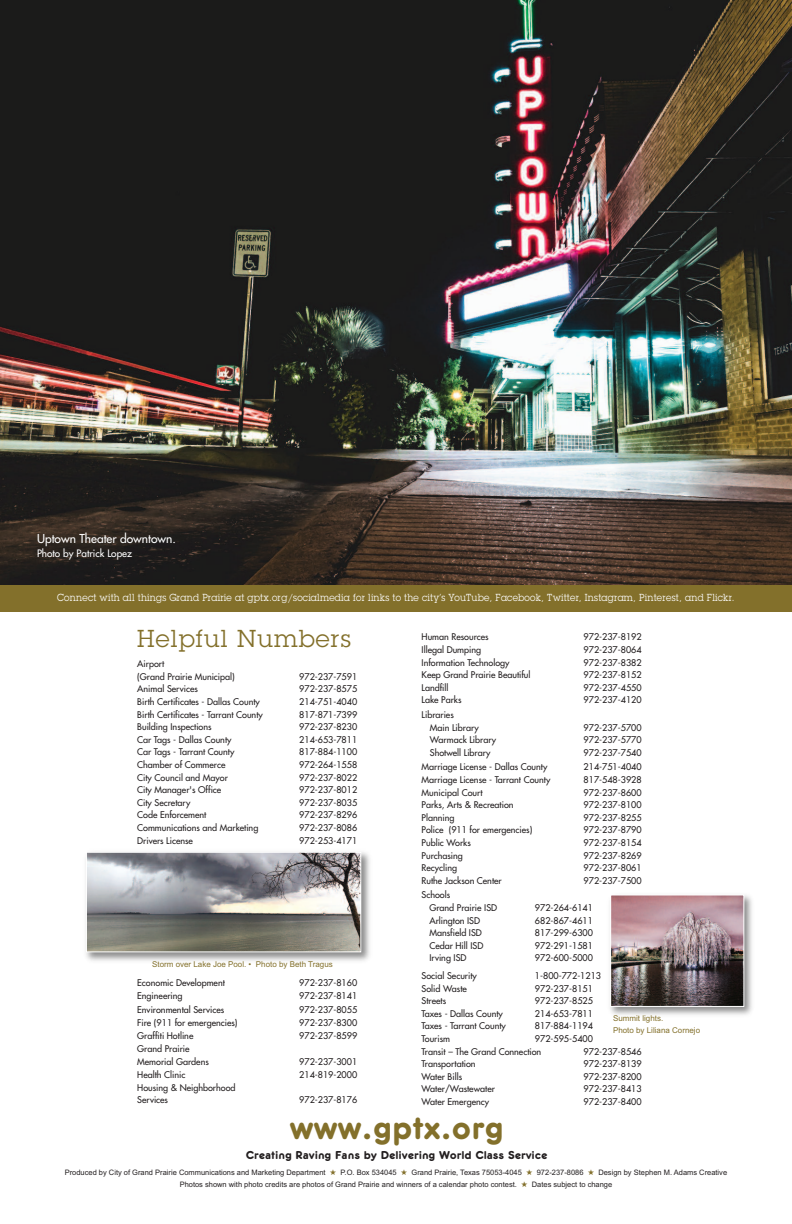
<style>
.page{position:relative;width:792px;height:1224px;background:#fff}
.page>*{position:absolute;margin:0;border:0;box-sizing:border-box;transform-origin:0 0}
.t1{font:500 34px "Frankfurter";letter-spacing:.05em;color:#83702b}
.t2{font:24px "Lubalin Graph";letter-spacing:.05em;color:#83702b}
.t3{font:500 12px "Frankfurter";letter-spacing:.05em;color:#231f20}
.t4{font:12px "Futura";color:#fff}
.t5{font:10px "Lubalin Graph";letter-spacing:.025em;color:#fff;scale:.92 1}
.t6{font:10px "Futura";color:#fff}
.t7{font:9px/12.6px "Futura";color:#231f20}
.t8{font:8px/12px "Arial";color:#83702b}
.t9{font:7.5px/12px "Arial";color:#231f20;text-align:center}
.s1{color:#83702b}
</style>
<div class="page">
<img style="left:0;top:0;width:792px;height:585px">
<img style="left:610px;top:895px;width:142px;height:120px">
<img style="left:612px;top:896px;width:130px;height:109px">
<div style="left:610px;top:894px;width:134px;height:113px;border:1px solid #fff"></div>
<img style="left:86px;top:852px;width:284px;height:109px">
<img style="left:88px;top:854px;width:271px;height:96px">
<div style="left:86px;top:852px;width:275px;height:100px;border:1px solid #fff"></div>
<div style="left:0;top:585px;width:792px;height:27px;background:#83702b"></div>
<h3 class="t4" style="left:37px;top:532px;width:140px">Uptown Theater downtown.</h3>
<p class="t6" style="left:37px;top:548px;width:97px">Photo by Patrick Lopez</p>
<p class="t5" style="left:57px;top:592px;width:738px">Connect with all things Grand Prairie at gptx.org/socialmedia for links to the city’s YouTube, Facebook, Twitter, Instagram, Pinterest, and Flickr.</p>
<h2 class="t2" style="left:137px;top:625px;width:215px">Helpful Numbers</h2>
<p class="t7" style="left:137px;top:658px;width:99px">Airport<br>(Grand Prairie Municipal)</p>
<p class="t7" style="left:299px;top:671px;width:59px">972-237-7591</p>
<p class="t7" style="left:137px;top:683px;width:62px">Animal Services</p>
<p class="t7" style="left:299px;top:683px;width:59px">972-237-8575</p>
<p class="t7" style="left:137px;top:696px;width:124px">Birth Certificates - Dallas County</p>
<p class="t7" style="left:299px;top:696px;width:59px">214-751-4040</p>
<p class="t7" style="left:137px;top:709px;width:127px">Birth Certificates - Tarrant County</p>
<p class="t7" style="left:299px;top:709px;width:59px">817-871-7399</p>
<p class="t7" style="left:137px;top:721px;width:76px">Building Inspections</p>
<p class="t7" style="left:299px;top:721px;width:59px">972-237-8230</p>
<p class="t7" style="left:137px;top:734px;width:96px">Car Tags - Dallas County</p>
<p class="t7" style="left:299px;top:734px;width:59px">214-653-7811</p>
<p class="t7" style="left:137px;top:746px;width:99px">Car Tags - Tarrant County</p>
<p class="t7" style="left:299px;top:746px;width:59px">817-884-1100</p>
<p class="t7" style="left:137px;top:759px;width:90px">Chamber of Commerce</p>
<p class="t7" style="left:299px;top:759px;width:59px">972-264-1558</p>
<p class="t7" style="left:137px;top:772px;width:92px">City Council and Mayor</p>
<p class="t7" style="left:299px;top:772px;width:59px">972-237-8022</p>
<p class="t7" style="left:137px;top:784px;width:86px">City Manager's Office</p>
<p class="t7" style="left:299px;top:784px;width:59px">972-237-8012</p>
<p class="t7" style="left:137px;top:797px;width:55px">City Secretary</p>
<p class="t7" style="left:299px;top:797px;width:59px">972-237-8035</p>
<p class="t7" style="left:137px;top:809px;width:71px">Code Enforcement</p>
<p class="t7" style="left:299px;top:809px;width:59px">972-237-8296</p>
<p class="t7" style="left:137px;top:822px;width:123px">Communications and Marketing</p>
<p class="t7" style="left:299px;top:822px;width:59px">972-237-8086</p>
<p class="t7" style="left:137px;top:835px;width:57px">Drivers License</p>
<p class="t7" style="left:299px;top:835px;width:59px">972-253-4171</p>
<p class="t8" style="left:152px;top:958px;width:182px">Storm over Lake Joe Pool. • Photo by Beth Tragus</p>
<p class="t7" style="left:137px;top:977px;width:89px">Economic Development</p>
<p class="t7" style="left:299px;top:977px;width:59px">972-237-8160</p>
<p class="t7" style="left:137px;top:990px;width:47px">Engineering</p>
<p class="t7" style="left:299px;top:990px;width:59px">972-237-8141</p>
<p class="t7" style="left:137px;top:1004px;width:89px">Environmental Services</p>
<p class="t7" style="left:299px;top:1004px;width:59px">972-237-8055</p>
<p class="t7" style="left:137px;top:1017px;width:102px">Fire (911 for emergencies)</p>
<p class="t7" style="left:299px;top:1017px;width:59px">972-237-8300</p>
<p class="t7" style="left:137px;top:1030px;width:58px">Graffiti Hotline</p>
<p class="t7" style="left:299px;top:1030px;width:59px">972-237-8599</p>
<p class="t7" style="left:137px;top:1043px;width:73px;line-height:13.1px">Grand Prairie<br>Memorial Gardens</p>
<p class="t7" style="left:299px;top:1056px;width:59px">972-237-3001</p>
<p class="t7" style="left:137px;top:1069px;width:50px">Health Clinic</p>
<p class="t7" style="left:299px;top:1069px;width:59px">214-819-2000</p>
<p class="t7" style="left:137px;top:1082px;width:100px">Housing &amp; Neighborhood<br>Services</p>
<p class="t7" style="left:299px;top:1094px;width:59px">972-237-8176</p>
<p class="t7" style="left:422px;top:631px;width:69px">Human Resources</p>
<p class="t7" style="left:584px;top:631px;width:59px">972-237-8192</p>
<p class="t7" style="left:422px;top:644px;width:61px">Illegal Dumping</p>
<p class="t7" style="left:584px;top:644px;width:59px">972-237-8064</p>
<p class="t7" style="left:422px;top:657px;width:89px">Information Technology</p>
<p class="t7" style="left:584px;top:657px;width:59px">972-237-8382</p>
<p class="t7" style="left:422px;top:669px;width:110px">Keep Grand Prairie Beautiful</p>
<p class="t7" style="left:584px;top:669px;width:59px">972-237-8152</p>
<p class="t7" style="left:422px;top:682px;width:28px">Landfill</p>
<p class="t7" style="left:584px;top:682px;width:59px">972-237-4550</p>
<p class="t7" style="left:422px;top:694px;width:41px">Lake Parks</p>
<p class="t7" style="left:584px;top:694px;width:59px">972-237-4120</p>
<p class="t7" style="left:430px;top:709px;width:51px;text-indent:-8px">Libraries<br>Main Library</p>
<p class="t7" style="left:584px;top:722px;width:59px">972-237-5700</p>
<p class="t7" style="left:430px;top:734px;width:68px">Warmack Library</p>
<p class="t7" style="left:584px;top:734px;width:59px">972-237-5770</p>
<p class="t7" style="left:430px;top:747px;width:62px">Shotwell Library</p>
<p class="t7" style="left:584px;top:747px;width:59px">972-237-7540</p>
<p class="t7" style="left:422px;top:761px;width:127px">Marriage License - Dallas County</p>
<p class="t7" style="left:584px;top:761px;width:59px">214-751-4040</p>
<p class="t7" style="left:422px;top:774px;width:130px">Marriage License - Tarrant County</p>
<p class="t7" style="left:584px;top:774px;width:59px">817-548-3928</p>
<p class="t7" style="left:422px;top:787px;width:63px">Municipal Court</p>
<p class="t7" style="left:584px;top:787px;width:59px">972-237-8600</p>
<p class="t7" style="left:422px;top:799px;width:93px">Parks, Arts &amp; Recreation</p>
<p class="t7" style="left:584px;top:799px;width:59px">972-237-8100</p>
<p class="t7" style="left:422px;top:812px;width:34px">Planning</p>
<p class="t7" style="left:584px;top:812px;width:59px">972-237-8255</p>
<p class="t7" style="left:422px;top:824px;width:112px">Police (911 for emergencies)</p>
<p class="t7" style="left:584px;top:824px;width:59px">972-237-8790</p>
<p class="t7" style="left:422px;top:837px;width:51px">Public Works</p>
<p class="t7" style="left:584px;top:837px;width:59px">972-237-8154</p>
<p class="t7" style="left:422px;top:850px;width:43px">Purchasing</p>
<p class="t7" style="left:584px;top:850px;width:59px">972-237-8269</p>
<p class="t7" style="left:422px;top:862px;width:37px">Recycling</p>
<p class="t7" style="left:584px;top:862px;width:59px">972-237-8061</p>
<p class="t7" style="left:422px;top:875px;width:82px">Ruthe Jackson Center</p>
<p class="t7" style="left:584px;top:875px;width:59px">972-237-7500</p>
<p class="t7" style="left:429px;top:889px;width:69px;text-indent:-8px">Schools<br>Grand Prairie ISD</p>
<p class="t7" style="left:535px;top:902px;width:59px">972-264-6141</p>
<p class="t7" style="left:429px;top:915px;width:52px">Arlington ISD</p>
<p class="t7" style="left:535px;top:915px;width:59px">682-867-4611</p>
<p class="t7" style="left:429px;top:927px;width:54px">Mansfield ISD</p>
<p class="t7" style="left:535px;top:927px;width:59px">817-299-6300</p>
<p class="t7" style="left:429px;top:940px;width:55px">Cedar Hill ISD</p>
<p class="t7" style="left:535px;top:940px;width:59px">972-291-1581</p>
<p class="t7" style="left:429px;top:952px;width:39px">Irving ISD</p>
<p class="t7" style="left:535px;top:952px;width:59px">972-600-5000</p>
<p class="t7" style="left:422px;top:970px;width:57px">Social Security</p>
<p class="t7" style="left:535px;top:970px;width:68px">1-800-772-1213</p>
<p class="t7" style="left:422px;top:983px;width:47px">Solid Waste</p>
<p class="t7" style="left:535px;top:983px;width:59px">972-237-8151</p>
<p class="t7" style="left:422px;top:995px;width:26px">Streets</p>
<p class="t7" style="left:535px;top:995px;width:59px">972-237-8525</p>
<p class="t7" style="left:422px;top:1008px;width:83px">Taxes - Dallas County</p>
<p class="t7" style="left:535px;top:1008px;width:59px">214-653-7811</p>
<p class="t7" style="left:422px;top:1020px;width:86px">Taxes - Tarrant County</p>
<p class="t7" style="left:535px;top:1020px;width:59px">817-884-1194</p>
<p class="t7" style="left:422px;top:1033px;width:30px">Tourism</p>
<p class="t8" style="left:613px;top:1012px;width:89px">Summit lights.<br>Photo by Liliana Cornejo</p>
<p class="t7" style="left:422px;top:1033px;width:173px;text-indent:113px">972-595-5400<br>Transit – The Grand Connection</p>
<p class="t7" style="left:584px;top:1046px;width:59px">972-237-8546</p>
<p class="t7" style="left:422px;top:1058px;width:56px">Transportation</p>
<p class="t7" style="left:584px;top:1058px;width:59px">972-237-8139</p>
<p class="t7" style="left:422px;top:1071px;width:42px">Water Bills</p>
<p class="t7" style="left:584px;top:1071px;width:59px">972-237-8200</p>
<p class="t7" style="left:422px;top:1083px;width:75px">Water/Wastewater</p>
<p class="t7" style="left:584px;top:1083px;width:59px">972-237-8413</p>
<p class="t7" style="left:422px;top:1096px;width:69px">Water Emergency</p>
<p class="t7" style="left:584px;top:1096px;width:59px">972-237-8400</p>
<h1 class="t1" style="left:291px;top:1107px;width:214px">www.gptx.org</h1>
<h3 class="t3" style="left:246px;top:1147px;width:302px">Creating Raving Fans by Delivering World Class Service</h3>
<p class="t9" style="left:65px;top:1167px;width:664px">Produced by City of Grand Prairie Communications and Marketing Department <span class="s1">★</span> P.O. Box 534045 <span class="s1">★</span> Grand Prairie, Texas 75053-4045 <span class="s1">★</span> 972-237-8086 <span class="s1">★</span> Design by Stephen M. Adams Creative<br>Photos shown with photo credits are photos of Grand Prairie and winners of a calendar photo contest. <span class="s1">★</span> Dates subject to change</p>
</div>
